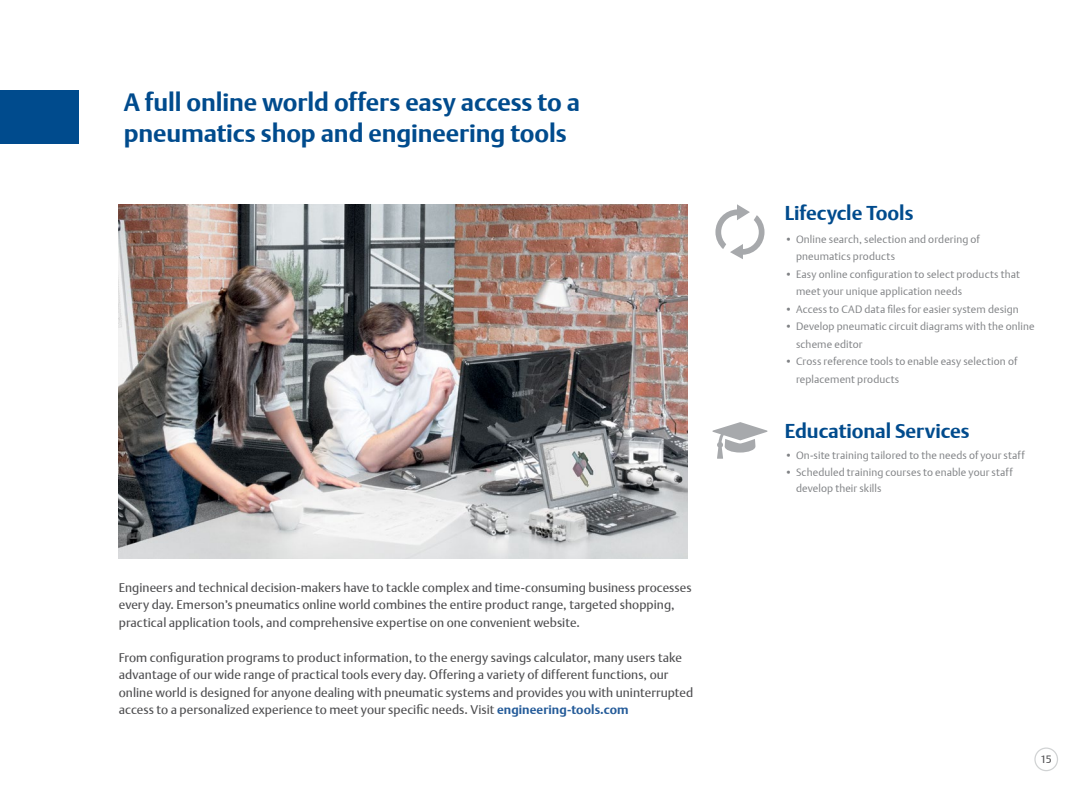
<style>
.page{position:relative;width:1080px;height:810px;background:#fff}
.page>*{position:absolute;margin:0;border:0;box-sizing:border-box;transform-origin:0 0}
.t1{font:700 25px/31.2px "DTL Argo T";letter-spacing:-.005em;color:#004b8d}
.SMALLEST{font:700 20px "DTL Argo T";letter-spacing:-.005em;color:#004b8d}
.BODY_sm{font:12.5px/17.5px "DTL Argo T";letter-spacing:.005em;color:#4d4d4f}
.t2{font:10.62px/17.5px "DTL Argo T Light";letter-spacing:.01em;color:#808285}
.t3{font:10.62px "DTL Argo T";color:#4d4d4f}
.s1{font-weight:700;color:#245b99}
</style>
<div class="page">
<div style="left:1034px;top:748px;width:24px;height:23px;border:1px solid #d1d3d4;border-radius:50%"></div>
<div style="left:0;top:90px;width:79px;height:53px;background:#004b8d"></div>
<img style="left:119px;top:204px;width:569px;height:355px">
<svg style="left:715px;top:204px;width:50px;height:55px"></svg>
<svg style="left:713px;top:422px;width:54px;height:37px"></svg>
<p class="t1" style="left:124px;top:86px;width:458px">A full online world offers easy access to a pneumatics shop and engineering tools</p>
<p class="BODY_sm" style="left:119px;top:579px;width:574px">Engineers and technical decision-makers have to tackle complex and time-consuming business processes every day. Emerson’s pneumatics online world combines the entire product range, targeted shopping, practical application tools, and comprehensive expertise on one convenient website.</p>
<p class="BODY_sm" style="left:119px;top:649px;width:576px">From configuration programs to product information, to the energy savings calculator, many users take advantage of our wide range of practical tools every day. Offering a variety of different functions, our online world is designed for anyone dealing with pneumatic systems and provides you with uninterrupted access to a personalized experience to meet your specific needs. Visit <span class="s1">engineering-tools.com</span></p>
<p class="SMALLEST" style="left:785px;top:201px;width:130px">Lifecycle Tools</p>
<p class="t2" style="left:796px;top:230px;width:185px;text-indent:-11px">• Online search, selection and ordering of pneumatics products</p>
<p class="t2" style="left:796px;top:265px;width:225px;text-indent:-11px">• Easy online configuration to select products that meet your unique application needs</p>
<p class="t2" style="left:785px;top:300px;width:235px">• Access to CAD data files for easier system design</p>
<p class="t2" style="left:796px;top:318px;width:240px;text-indent:-11px">• Develop pneumatic circuit diagrams with the online scheme editor</p>
<p class="t2" style="left:796px;top:353px;width:223px;text-indent:-11px">• Cross reference tools to enable easy selection of replacement products</p>
<p class="SMALLEST" style="left:785px;top:419px;width:186px">Educational Services</p>
<p class="t2" style="left:785px;top:447px;width:241px">• On-site training tailored to the needs of your staff</p>
<p class="t2" style="left:796px;top:464px;width:218px;line-height:16.2px;text-indent:-11px">• Scheduled training courses to enable your staff develop their skills</p>
<p class="t3" style="left:1041px;top:753px;width:13px">15</p>
</div>
